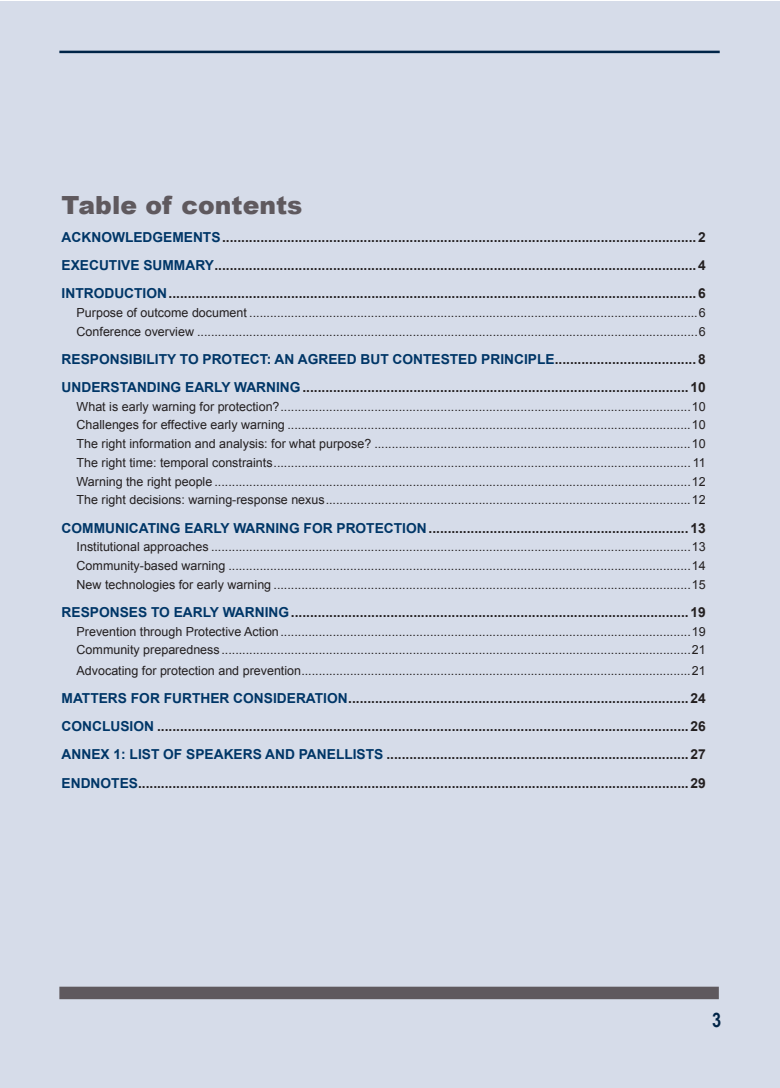
<style>
.page{position:relative;width:780px;height:1088px;background:#fff}
.page>*{position:absolute;margin:0;border:0;box-sizing:border-box;transform-origin:0 0}
.t1{font:900 25px "Arial";color:#5f595e}
.t2{font:700 20px "Arial Narrow";color:#002447}
.t3{font:700 13.75px/28.1px "Arial";color:#231f20;text-align:justify}
.t4{font:12.5px/18.8px "Arial";color:#231f20;text-align:justify}
.t5{font:12.5px/18.8px "Arial";color:#231f20}
.s1{color:#003667}
.s2{font-style:inherit}
</style>
<div class="page">
<div style="left:0;top:1px;width:779px;height:1086px;background:#d6dce9"></div>
<hr style="left:59px;top:51px;width:660px;height:2px;background:#002447">
<div style="left:59px;top:987px;width:659px;height:12px;background:#5f595e"></div>
<h1 class="t1" style="left:62px;top:187px;width:242px">Table of contents</h1>
<p class="t3" style="left:62px;top:223px;width:645px"><span class="s1">ACKNOWLEDGEMENTS</span>............................................................................................................................2<br><span class="s1">EXECUTIVE SUMMARY</span>..............................................................................................................................4<br><span class="s1">INTRODUCTION</span>..........................................................................................................................................6</p>
<p class="t5" style="left:77px;top:303px;width:630px"><span class="s2">Purpose of outcome document</span> .................................................................................................................................6<br><span class="s2">Conference overview</span> ................................................................................................................................................6</p>
<p class="t3" style="left:62px;top:345px;width:645px"><span class="s1">RESPONSIBILITY TO PROTECT: AN AGREED BUT CONTESTED PRINCIPLE</span>.....................................8<br><span class="s1">UNDERSTANDING EARLY WARNING</span>.....................................................................................................10</p>
<p class="t4" style="left:77px;top:397px;width:630px">What is early warning for protection?......................................................................................................................10<br>Challenges for effective early warning ....................................................................................................................10<br>The right information and analysis: for what purpose? ...........................................................................................10<br>The right time: temporal constraints........................................................................................................................ 11<br>Warning the right people .........................................................................................................................................12<br>The right decisions: warning-response nexus.........................................................................................................12</p>
<p class="t3" style="left:62px;top:514px;width:645px"><span class="s1">COMMUNICATING EARLY WARNING FOR PROTECTION</span>....................................................................13</p>
<p class="t4" style="left:77px;top:538px;width:630px">Institutional approaches ..........................................................................................................................................13<br>Community-based warning .....................................................................................................................................14<br>New technologies for early warning ........................................................................................................................15</p>
<p class="t3" style="left:62px;top:598px;width:645px"><span class="s1">RESPONSES TO EARLY WARNING</span>........................................................................................................19</p>
<p class="t4" style="left:77px;top:622px;width:630px">Prevention through Protective Action......................................................................................................................19<br>Community preparedness .......................................................................................................................................21</p>
<p class="t4" style="left:77px;top:661px;width:630px">Advocating for protection and prevention................................................................................................................21</p>
<p class="t3" style="left:62px;top:685px;width:645px"><span class="s1">MATTERS FOR FURTHER CONSIDERATION</span>.........................................................................................24<br><span class="s1">CONCLUSION</span> ...........................................................................................................................................26<br><span class="s1">ANNEX 1: LIST OF SPEAKERS AND PANELLISTS</span> ...............................................................................27<br><span class="s1">ENDNOTES</span></p>
<p class="t3" style="left:138px;top:769px;width:569px">................................................................................................................................................29</p>
<h2 class="t2" style="left:712px;top:1004px;width:11px">3</h2>
</div>
